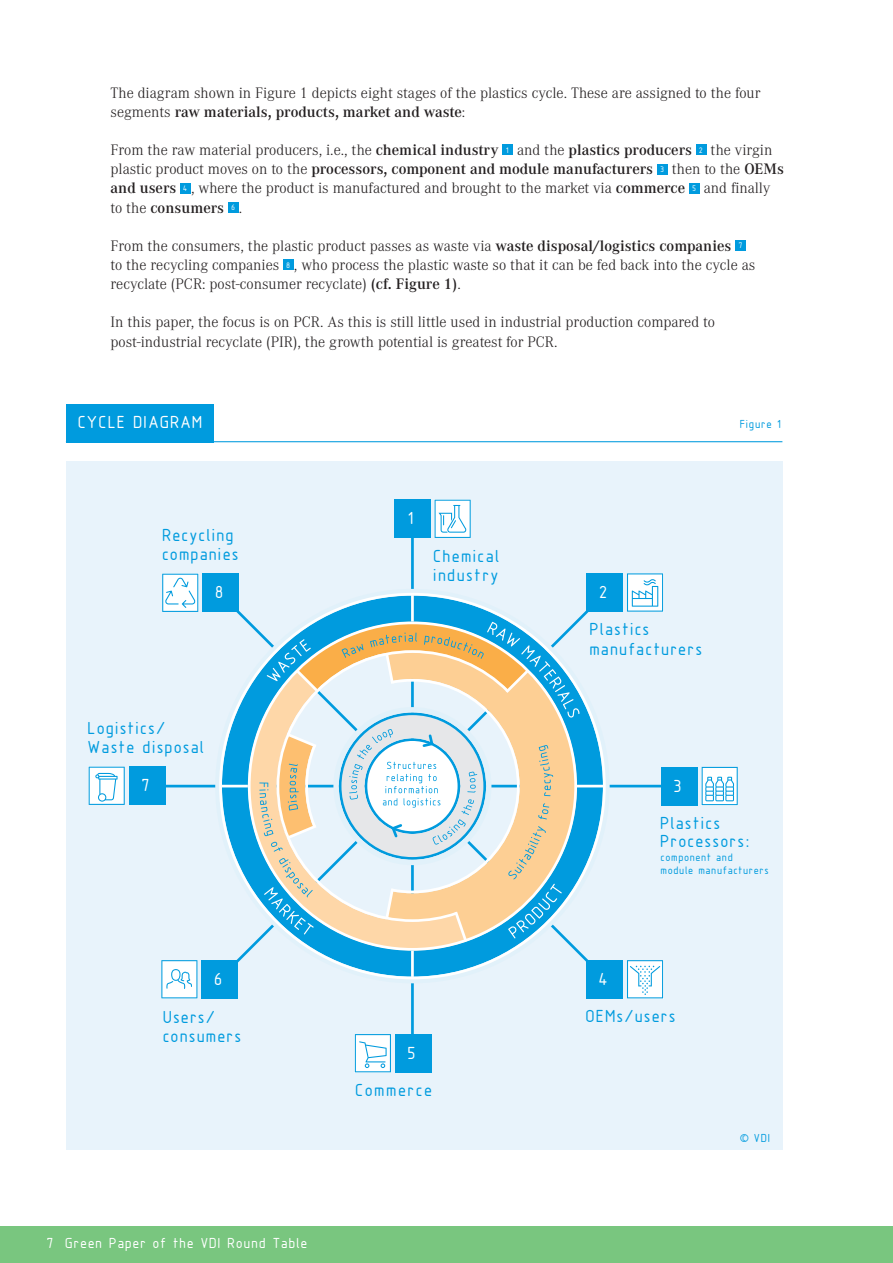
<style>
.page{position:relative;width:893px;height:1263px;background:#fff}
.page>*{position:absolute;margin:0;border:0;box-sizing:border-box;transform-origin:0 0}
.t1{font:18px/19.2px "Isonorm VDI";letter-spacing:-.01em;color:#009bde}
.t2{font:18px "Isonorm VDI";letter-spacing:-.005em;color:#fff}
.t3{font:18px "Isonorm VDI";letter-spacing:.01em;color:#009bde}
.t4{font:300 15.75px/19.2px "Corporate A";color:#231f20}
.t5{font:15px "Isonorm VDI";letter-spacing:-.01em;color:#fff}
.t6{font:12px "Isonorm VDI";letter-spacing:-.01em;color:#009bde}
.t7{font:11.25px/13.5px "Isonorm VDI";letter-spacing:-.01em;color:#009bde}
.s1{font-weight:600}
</style>
<div class="page">
<div style="left:0;top:1227px;width:893px;height:36px;background:#79c67f"></div>
<hr style="left:892px;top:1227px;width:1px;height:36px;background:#40ae49">
<div style="left:66px;top:461px;width:716px;height:689px;background:#e8f3fb"></div>
<div style="left:66px;top:404px;width:147px;height:38px;background:#009bde"></div>
<hr style="left:66px;top:441px;width:716px;height:1px;background:#009bde">
<svg style="left:435px;top:500px;width:36px;height:38px"></svg>
<div style="left:394px;top:500px;width:36px;height:38px;background:#009bde"></div>
<div style="left:587px;top:573px;width:36px;height:39px;background:#009bde"></div>
<svg style="left:627px;top:573px;width:36px;height:39px"></svg>
<div style="left:661px;top:767px;width:36px;height:38px;background:#009bde"></div>
<svg style="left:702px;top:767px;width:36px;height:38px"></svg>
<div style="left:587px;top:960px;width:36px;height:38px;background:#009bde"></div>
<svg style="left:627px;top:960px;width:36px;height:38px"></svg>
<div style="left:395px;top:1034px;width:36px;height:38px;background:#009bde"></div>
<svg style="left:355px;top:1034px;width:36px;height:38px"></svg>
<div style="left:202px;top:960px;width:36px;height:38px;background:#009bde"></div>
<svg style="left:161px;top:960px;width:36px;height:38px"></svg>
<div style="left:129px;top:767px;width:36px;height:38px;background:#009bde"></div>
<svg style="left:89px;top:767px;width:36px;height:38px"></svg>
<div style="left:203px;top:574px;width:36px;height:38px;background:#009bde"></div>
<svg style="left:162px;top:574px;width:36px;height:38px"></svg>
<div style="left:502px;top:145px;width:11px;height:10px;background:#009bde"></div>
<div style="left:696px;top:145px;width:11px;height:10px;background:#009bde"></div>
<div style="left:657px;top:164px;width:11px;height:10px;background:#009bde"></div>
<div style="left:180px;top:183px;width:11px;height:10px;background:#009bde"></div>
<div style="left:689px;top:183px;width:11px;height:10px;background:#009bde"></div>
<div style="left:228px;top:202px;width:11px;height:11px;background:#009bde"></div>
<div style="left:735px;top:240px;width:11px;height:11px;background:#009bde"></div>
<div style="left:283px;top:259px;width:11px;height:11px;background:#009bde"></div>
<hr style="left:411px;top:537px;width:3px;height:498px;background:#009bde">
<hr style="left:164px;top:785px;width:497px;height:2px;background:#009bde">
<svg style="left:579px;top:787px;width:23px;height:190px"></svg>
<svg style="left:579px;top:595px;width:23px;height:190px"></svg>
<hr style="left:576px;top:785px;width:29px;height:2px;background:#fff">
<svg style="left:221px;top:595px;width:358px;height:382px"></svg>
<p class="t4" style="left:111px;top:82px;width:651px">The diagram shown in Figure 1 depicts eight stages of the plastics cycle. These are assigned to the four segments <span class="s1">raw materials, products, market and waste</span>:</p>
<p class="t4" style="left:111px;top:140px;width:675px">From the raw material producers, i.e., the <span class="s1">chemical industry</span> <sup>1</sup> and the <span class="s1">plastics producers</span> <sup>2</sup> the virgin plastic product moves on to the <span class="s1">processors, component and module manufacturers</span> <sup>3</sup> then to the <span class="s1">OEMs and users</span> <sup>4</sup> , where the product is manufactured and brought to the market via <span class="s1">commerce</span> <sup>5</sup> and finally to the <span class="s1">consumers</span> <sup>6</sup> .</p>
<p class="t4" style="left:111px;top:236px;width:646px">From the consumers, the plastic product passes as waste via <span class="s1">waste disposal/logistics companies</span> <sup>7 </sup>to the recycling companies <sup>8</sup> , who process the plastic waste so that it can be fed back into the cycle as recyclate (PCR: post-consumer recyclate) <span class="s1">(cf. Figure 1)</span>.</p>
<p class="t4" style="left:111px;top:312px;width:606px">In this paper, the focus is on PCR. As this is still little used in industrial production compared to post-industrial recyclate (PIR), the growth potential is greatest for PCR.</p>
<p class="t2" style="left:79px;top:412px;width:127px">CYCLE DIAGRAM</p>
<p class="t6" style="left:740px;top:418px;width:44px">Figure 1</p>
<p class="t1" style="left:163px;top:526px;width:79px">Recycling companies</p>
<p class="t2" style="left:216px;top:583px;width:11px">8</p>
<p class="t1" style="left:89px;top:718px;width:119px">Logistics/<br>Waste disposal</p>
<p class="t2" style="left:142px;top:776px;width:11px">7</p>
<p class="t2" style="left:409px;top:509px;width:8px">1</p>
<p class="t1" style="left:434px;top:546px;width:69px">Chemical industry</p>
<p class="t2" style="left:215px;top:970px;width:11px">6</p>
<p class="t1" style="left:164px;top:1007px;width:81px">Users/ consumers</p>
<p class="t2" style="left:409px;top:1044px;width:11px">5</p>
<p class="t3" style="left:356px;top:1081px;width:80px">Commerce</p>
<p class="t5" style="left:48px;top:1236px;width:263px">7 Green Paper of the VDI Round Table</p>
<p class="t2" style="left:600px;top:583px;width:11px">2</p>
<p class="t1" style="left:590px;top:620px;width:115px">Plastics manufacturers</p>
<p class="t2" style="left:675px;top:776px;width:11px">3</p>
<p class="t2" style="left:599px;top:970px;width:12px">4</p>
<p class="t1" style="left:661px;top:815px;width:92px;line-height:18px">Plastics<br>Processors:</p>
<p class="t7" style="left:661px;top:851px;width:111px">component and module manufacturers</p>
<p class="t1" style="left:587px;top:1007px;width:93px">OEMs/users</p>
<p class="t6" style="left:741px;top:1132px;width:32px">© VDI</p>
</div>
